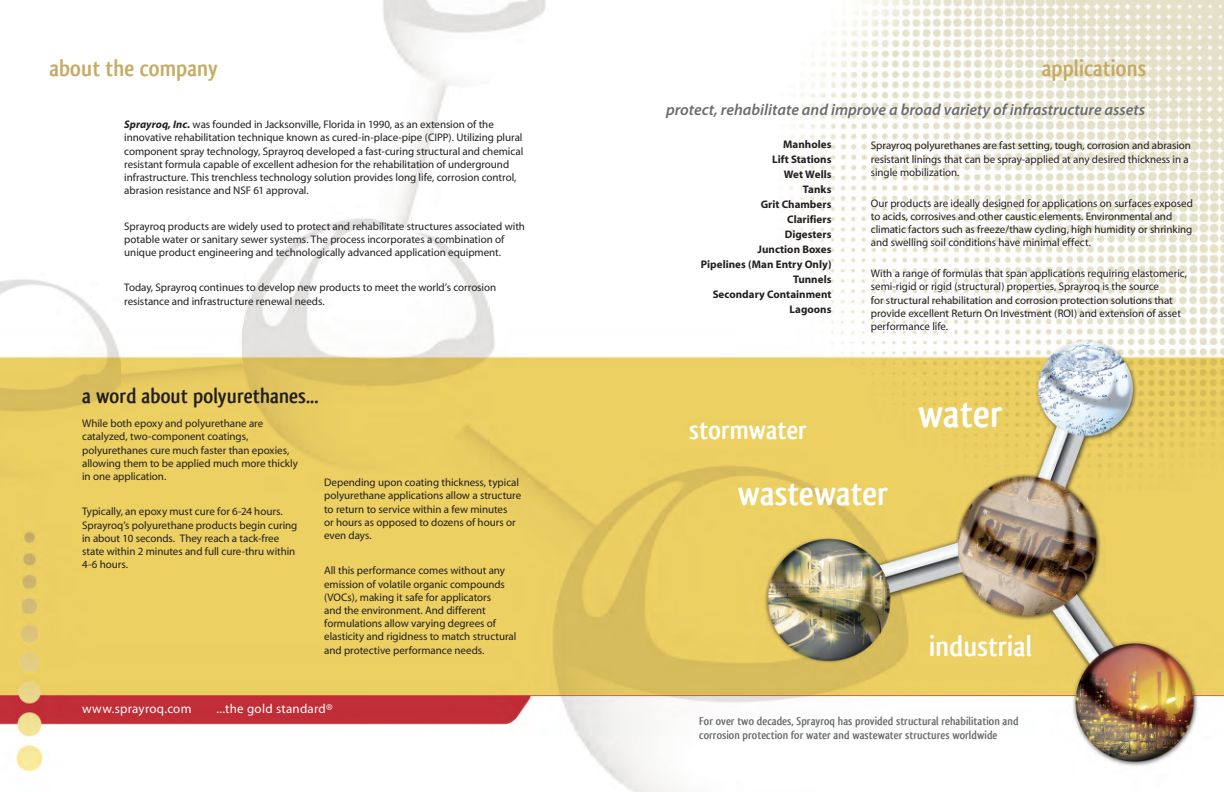
<style>
.page{position:relative;width:1224px;height:792px;background:#fff}
.page>*{position:absolute;margin:0;border:0;box-sizing:border-box;transform-origin:0 0}
.t1{font:700 41px "Qlassik";color:#fff}
.t2{font:700 36px "Qlassik";color:#fff}
.t3{font:700 30px "Qlassik";color:#fff}
.t4{font:700 28px "Qlassik";color:#fff}
.t5{font:700 24px "Qlassik";color:#c5ab65}
.t6{font:700 22px "Qlassik";color:#231f20}
.t7{font:italic 600 16px "Myriad Pro";color:#6c6d70}
.t8{font:13px "Myriad";letter-spacing:.02em;color:#fff}
.t9{font:700 12px/14.4px "Qlassik";color:#6b6b6e}
.t10{font:11px/13.2px "Myriad";letter-spacing:-.005em;color:#231f20}
.t11{font:700 11px/15px "Myriad";color:#231f20;text-align:right}
.s1{font-weight:700;font-style:italic}
.s2{color:#6c6d70}
</style>
<div class="page">
<img style="left:0;top:0;width:1224px;height:792px">
<h3 class="t5" style="left:50px;top:55px;width:170px">about the company</h3>
<h3 class="t5" style="left:1042px;top:55px;width:106px">applications</h3>
<p class="t10" style="left:124px;top:118px;width:400px"><span class="s1">Sprayroq, Inc.</span> was founded in Jacksonville, Florida in 1990, as an extension of the innovative rehabilitation technique known as cured-in-place-pipe (CIPP). Utilizing plural component spray technology, Sprayroq developed a fast-curing structural and chemical resistant formula capable of excellent adhesion for the rehabilitation of underground infrastructure. This trenchless technology solution provides long life, corrosion control, abrasion resistance and NSF 61 approval.</p>
<p class="t10" style="left:124px;top:220px;width:402px">Sprayroq products are widely used to protect and rehabilitate structures associated with potable water or sanitary sewer systems. The process incorporates a combination of unique product engineering and technologically advanced application equipment.</p>
<p class="t10" style="left:124px;top:282px;width:373px">Today, Sprayroq continues to develop new products to meet the world’s corrosion resistance and infrastructure renewal needs.</p>
<h3 class="t6" style="left:82px;top:383px;width:238px">a word about polyurethanes...</h3>
<p class="t10" style="left:82px;top:417px;width:217px">While both epoxy and polyurethane are catalyzed, two-component coatings, polyurethanes cure much faster than epoxies, allowing them to be applied much more thickly in one application.</p>
<p class="t10" style="left:82px;top:506px;width:217px">Typically, an epoxy must cure for 6-24 hours.<br>Sprayroq’s polyurethane products begin curing in about 10 seconds. They reach a tack-free state within 2 minutes and full cure-thru within 4-6 hours.</p>
<p class="t10" style="left:324px;top:476px;width:199px">Depending upon coating thickness, typical polyurethane applications allow a structure to return to service within a few minutes<br>or hours as opposed to dozens of hours or even days.</p>
<p class="t10" style="left:324px;top:565px;width:194px">All this performance comes without any emission of volatile organic compounds (VOCs), making it safe for applicators<br>and the environment. And different formulations allow varying degrees of elasticity and rigidness to match structural and protective performance needs.</p>
<p class="t8" style="left:82px;top:702px;width:111px">www.sprayroq.com</p>
<p class="t8" style="left:216px;top:702px;width:118px">...the gold standard®</p>
<h3 class="t7" style="left:666px;top:99px;width:481px">protect, rehabilitate and improve a broad variety of infrastructure assets</h3>
<p class="t11" style="left:701px;top:137px;width:132px">Manholes<br>Lift Stations<br>Wet Wells<br>Tanks<br>Grit Chambers<br>Clarifiers<br>Digesters<br>Junction Boxes<br>Pipelines (Man Entry Only)<br>Tunnels<br>Secondary Containment<br>Lagoons</p>
<p class="t10" style="left:871px;top:140px;width:322px">Sprayroq polyurethanes are fast setting, tough, corrosion and abrasion resistant linings that can be spray-applied at any desired thickness in a single mobilization.</p>
<p class="t10" style="left:871px;top:197px;width:324px">Our products are ideally designed for applications on surfaces exposed to acids, corrosives and other caustic elements. Environmental and climatic factors such as freeze/thaw cycling, high humidity or shrinking and swelling soil conditions have minimal effect.</p>
<p class="t10" style="left:871px;top:267px;width:318px">With a range of formulas that span applications requiring elastomeric, semi-rigid or rigid (structural) properties, Sprayroq is the source<br>for structural rehabilitation and corrosion protection solutions that provide excellent Return On Investment (ROI) and extension of asset performance life.</p>
<h3 class="t4" style="left:689px;top:413px;width:119px">stormwater</h3>
<h2 class="t2" style="left:738px;top:472px;width:152px">wastewater</h2>
<h1 class="t1" style="left:918px;top:390px;width:86px">water</h1>
<h3 class="t3" style="left:929px;top:629px;width:104px">industrial</h3>
<p class="t9" style="left:699px;top:713px;width:321px"><span class="s2">F</span>or over two decades, Sprayroq has provided structural rehabilitation and corrosion protection for water and wastewater structures worldwide</p>
</div>
